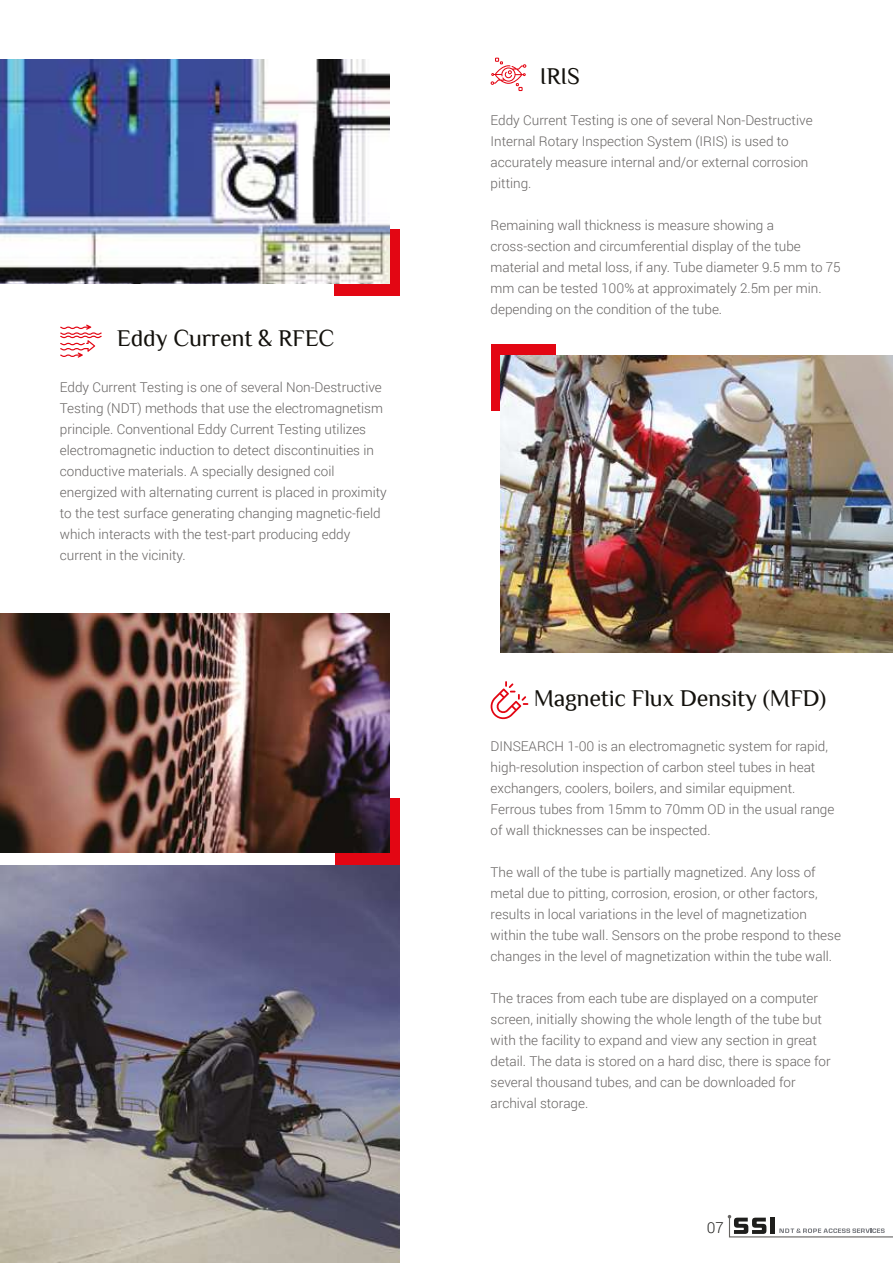
<style>
.page{position:relative;width:893px;height:1263px;background:#fff}
.page>*{position:absolute;margin:0;border:0;box-sizing:border-box;transform-origin:0 0}
.t1{font:24px "Philosopher";letter-spacing:-.01em;color:#13110c}
.t2{font:300 15px "Roboto";color:#1d1d1b}
.t3{font:300 13.5px/21px "Roboto";color:#666362}
</style>
<div class="page">
<div style="left:491px;top:344px;width:64px;height:67px;background:#e30613"></div>
<img style="left:500px;top:355px;width:393px;height:298px">
<div style="left:334px;top:230px;width:66px;height:66px;background:#e30613"></div>
<img style="left:0;top:60px;width:389px;height:224px">
<div style="left:335px;top:798px;width:65px;height:67px;background:#e30613"></div>
<img style="left:0;top:613px;width:389px;height:239px">
<img style="left:0;top:866px;width:400px;height:397px">
<svg style="left:491px;top:58px;width:35px;height:33px"></svg>
<svg style="left:60px;top:324px;width:42px;height:34px"></svg>
<svg style="left:490px;top:681px;width:38px;height:39px"></svg>
<svg style="left:728px;top:1215px;width:165px;height:23px"></svg>
<h1 class="t1" style="left:117px;top:325px;width:219px">Eddy Current &amp; RFEC</h1>
<p class="t3" style="left:60px;top:376px;width:328px">Eddy Current Testing is one of several Non-Destructive Testing (NDT) methods that use the electromagnetism principle. Conventional Eddy Current Testing utilizes electromagnetic induction to detect discontinuities in conductive materials. A specially designed coil energized with alternating current is placed in proximity to the test surface generating changing magnetic-field which interacts with the test-part producing eddy current in the vicinity.</p>
<h1 class="t1" style="left:540px;top:63px;width:42px">IRIS</h1>
<p class="t3" style="left:491px;top:109px;width:323px">Eddy Current Testing is one of several Non-Destructive Internal Rotary Inspection System (IRIS) is used to accurately measure internal and/or external corrosion pitting.</p>
<p class="t3" style="left:491px;top:214px;width:352px">Remaining wall thickness is measure showing a cross-section and circumferential display of the tube material and metal loss, if any. Tube diameter 9.5 mm to 75 mm can be tested 100% at approximately 2.5m per min. depending on the condition of the tube.</p>
<h1 class="t1" style="left:534px;top:686px;width:294px">Magnetic Flux Density (MFD)</h1>
<p class="t3" style="left:491px;top:735px;width:345px">DINSEARCH 1-00 is an electromagnetic system for rapid, high-resolution inspection of carbon steel tubes in heat exchangers, coolers, boilers, and similar equipment.<br>Ferrous tubes from 15mm to 70mm OD in the usual range of wall thicknesses can be inspected.</p>
<p class="t3" style="left:491px;top:861px;width:352px">The wall of the tube is partially magnetized. Any loss of metal due to pitting, corrosion, erosion, or other factors, results in local variations in the level of magnetization within the tube wall. Sensors on the probe respond to these changes in the level of magnetization within the tube wall.</p>
<p class="t3" style="left:491px;top:988px;width:342px">The traces from each tube are displayed on a computer screen, initially showing the whole length of the tube but with the facility to expand and view any section in great detail. The data is stored on a hard disc, there is space for several thousand tubes, and can be downloaded for archival storage.</p>
<p class="t2" style="left:707px;top:1217px;width:19px">07</p>
</div>
